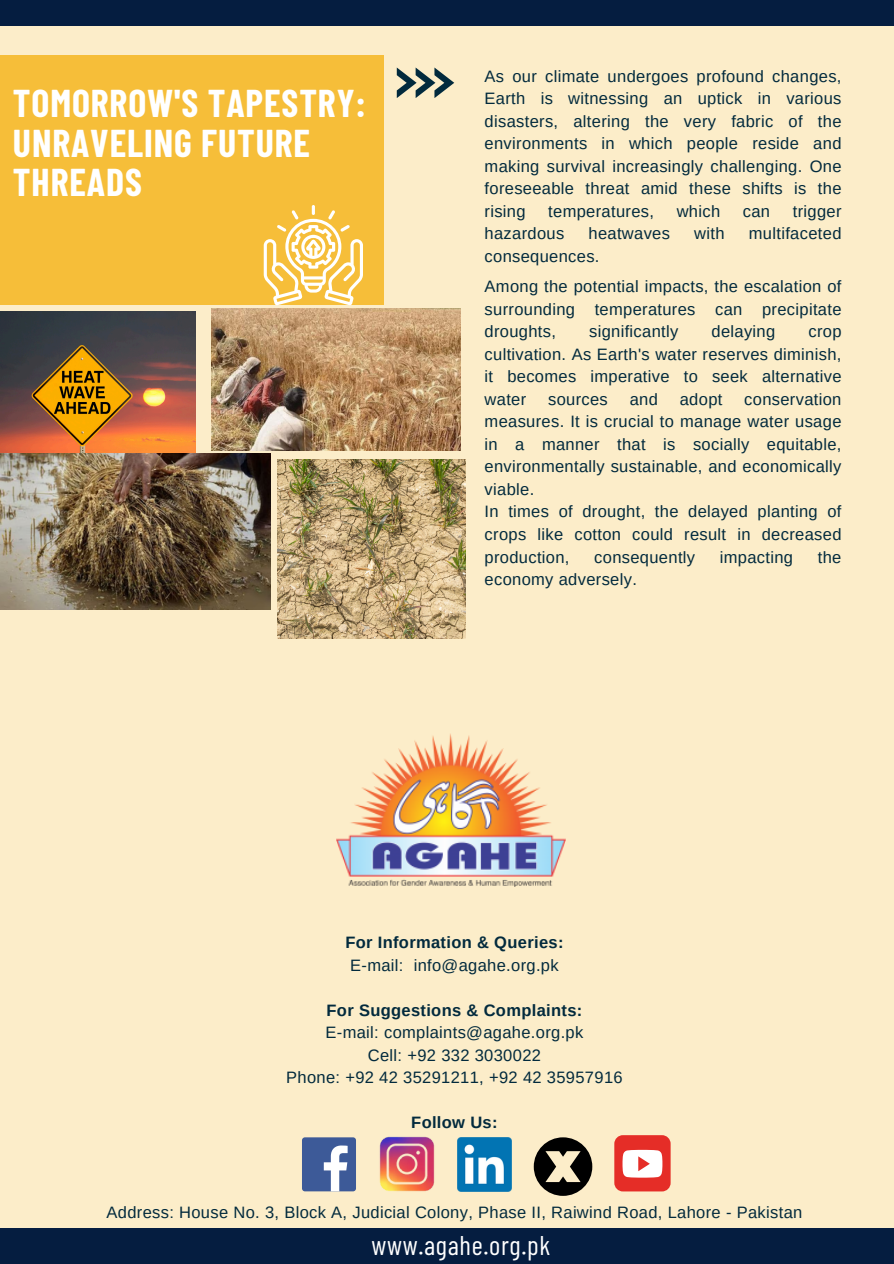
<style>
.page{position:relative;width:894px;height:1264px;background:#fff}
.page>*{position:absolute;margin:0;border:0;box-sizing:border-box;transform-origin:0 0}
.t1{font:700 37.8px/39.5px "Barlow Condensed";letter-spacing:.025em;color:#fff}
.t2{font:27px "Barlow Condensed";letter-spacing:.025em;color:#fff}
.t3{font:16.5px/22.5px "Arimo";letter-spacing:.02em;color:#022a3d;text-align:justify}
.t4{font:700 16.5px "Arimo";letter-spacing:.02em;color:#022a3d}
</style>
<div class="page">
<div style="left:0;top:4px;width:893px;height:1259px;background:#fcedc9"></div>
<div style="left:0;top:55px;width:383px;height:250px;background:#f6be39"></div>
<svg style="left:396px;top:67px;width:58px;height:31px"></svg>
<svg style="left:264px;top:205px;width:99px;height:100px"></svg>
<img style="left:277px;top:460px;width:188px;height:178px">
<img style="left:1px;top:311px;width:194px;height:142px">
<div style="left:0;top:0;width:893px;height:26px;background:#051d40"></div>
<div style="left:0;top:1228px;width:893px;height:35px;background:#051d40"></div>
<img style="left:336px;top:733px;width:229px;height:153px">
<div style="left:302px;top:1137px;width:54px;height:54px;background:#3d5a98;border-radius:3px"></div>
<svg style="left:324px;top:1145px;width:23px;height:46px"></svg>
<img style="left:379px;top:1136px;width:56px;height:56px">
<img style="left:457px;top:1137px;width:54px;height:54px">
<svg style="left:533px;top:1137px;width:59px;height:58px"></svg>
<div style="left:614px;top:1135px;width:56px;height:56px;background:#e52d27;border-radius:9px"></div>
<svg style="left:622px;top:1149px;width:40px;height:28px"></svg>
<img style="left:212px;top:308px;width:248px;height:142px">
<img style="left:0;top:453px;width:270px;height:156px">
<p class="t1" style="left:13px;top:83px;width:354px">TOMORROW'S TAPESTRY:<br>UNRAVELING FUTURE<br>THREADS</p>
<p class="t3" style="left:484px;top:65px;width:358px">As our climate undergoes profound changes, Earth is witnessing an uptick in various disasters, altering the very fabric of the environments in which people reside and making survival increasingly challenging. One foreseeable threat amid these shifts is the rising</p>
<p class="t3" style="left:548px;top:200px;width:107px">temperatures,</p>
<p class="t3" style="left:676px;top:200px;width:45px">which</p>
<p class="t3" style="left:742px;top:200px;width:29px">can</p>
<p class="t3" style="left:792px;top:200px;width:50px">trigger</p>
<p class="t3" style="left:484px;top:222px;width:81px">hazardous</p>
<p class="t3" style="left:588px;top:222px;width:83px">heatwaves</p>
<p class="t3" style="left:694px;top:222px;width:32px">with</p>
<p class="t3" style="left:748px;top:222px;width:94px">multifaceted</p>
<p class="t3" style="left:484px;top:245px;width:116px">consequences.</p>
<h3 class="t3" style="left:484px;top:275px;width:358px">Among the potential impacts, the escalation of surrounding temperatures can precipitate droughts,</h3>
<h3 class="t3" style="left:589px;top:320px;width:91px">significantly</h3>
<h3 class="t3" style="left:711px;top:320px;width:65px">delaying</h3>
<h3 class="t3" style="left:484px;top:320px;width:358px;text-indent:324px">crop cultivation. As Earth's water reserves diminish, it becomes imperative to seek alternative water</h3>
<h3 class="t3" style="left:484px;top:388px;width:358px;text-indent:259px">conservation measures. It is crucial to manage water usage in a manner that is socially equitable, environmentally sustainable, and economically viable.</h3>
<p class="t3" style="left:484px;top:500px;width:358px">In times of drought, the delayed planting of crops like cotton could result in decreased production,</p>
<h3 class="t3" style="left:548px;top:388px;width:61px">sources</h3>
<h3 class="t3" style="left:629px;top:388px;width:30px">and</h3>
<h3 class="t3" style="left:679px;top:388px;width:44px">adopt</h3>
<p class="t3" style="left:594px;top:545px;width:102px">consequently</p>
<p class="t3" style="left:719px;top:545px;width:75px">impacting</p>
<p class="t3" style="left:817px;top:545px;width:25px">the</p>
<p class="t3" style="left:484px;top:568px;width:154px">economy adversely.</p>
<p class="t4" style="left:345px;top:933px;width:220px">For Information &amp; Queries:</p>
<p class="t3" style="left:350px;top:953px;width:210px">E-mail: info@agahe.org.pk</p>
<p class="t4" style="left:326px;top:1000px;width:257px">For Suggestions &amp; Complaints:</p>
<p class="t3" style="left:325px;top:1021px;width:259px">E-mail: complaints@agahe.org.pk</p>
<p class="t3" style="left:368px;top:1043px;width:174px">Cell: +92 332 3030022</p>
<p class="t3" style="left:286px;top:1066px;width:338px">Phone: +92 42 35291211, +92 42 35957916</p>
<p class="t4" style="left:411px;top:1113px;width:88px">Follow Us:</p>
<p class="t3" style="left:106px;top:1201px;width:697px">Address: House No. 3, Block A, Judicial Colony, Phase II, Raiwind Road, Lahore - Pakistan</p>
<p class="t2" style="left:371px;top:1228px;width:180px">www.agahe.org.pk</p>
</div>
